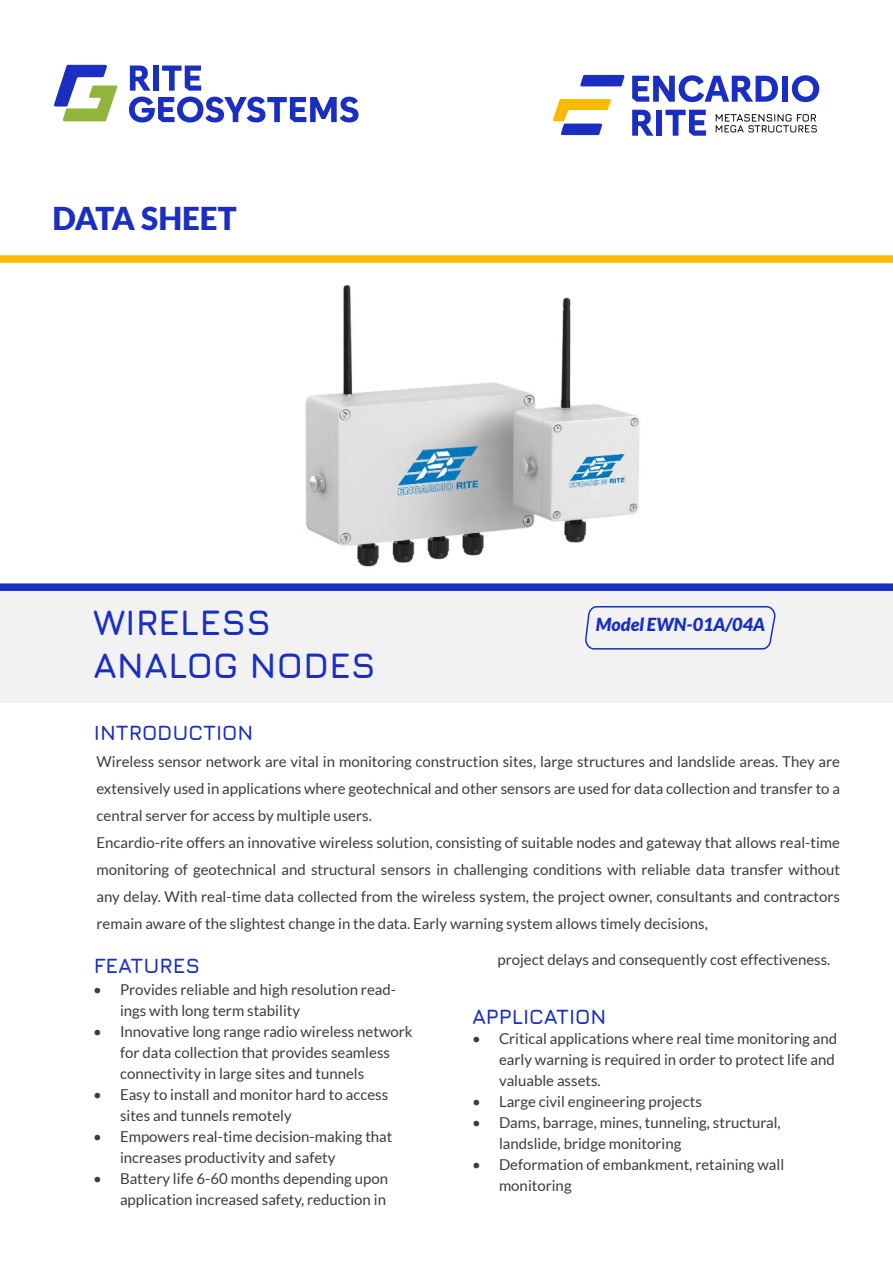
<style>
.page{position:relative;width:893px;height:1263px;background:#fff}
.page>*{position:absolute;margin:0;border:0;box-sizing:border-box;transform-origin:0 0}
.t1{font:700 36px "Jura";color:#1a2fc1}
.t2{font:900 31.5px "Lato";color:#1a2fc1}
.t3{font:700 21px "Jura";color:#1a2fc1}
.t4{font:italic 900 18px "Lato";color:#1a2fc1}
.t5{font:15px/21px "Lato";color:#3c3c3c}
</style>
<div class="page">
<div style="left:0;top:255px;width:893px;height:8px;background:#faba00"></div>
<div style="left:0;top:583px;width:893px;height:8px;background:#1a2fc1"></div>
<svg style="left:54px;top:65px;width:63px;height:56px"></svg>
<svg style="left:130px;top:66px;width:21px;height:25px"></svg>
<div style="left:153px;top:66px;width:6px;height:25px;background:#1a2ec2"></div>
<svg style="left:162px;top:66px;width:39px;height:25px"></svg>
<svg style="left:129px;top:97px;width:229px;height:26px"></svg>
<div style="left:0;top:591px;width:893px;height:111px;background:#f2f2f2"></div>
<svg style="left:580px;top:75px;width:45px;height:11px"></svg>
<svg style="left:553px;top:99px;width:58px;height:36px"></svg>
<div style="left:782px;top:76px;width:6px;height:26px;background:#1a2ec2"></div>
<svg style="left:792px;top:75px;width:27px;height:27px"></svg>
<svg style="left:632px;top:110px;width:22px;height:26px"></svg>
<div style="left:656px;top:110px;width:6px;height:26px;background:#1a2ec2"></div>
<svg style="left:665px;top:110px;width:41px;height:26px"></svg>
<svg style="left:632px;top:75px;width:146px;height:27px"></svg>
<svg style="left:716px;top:114px;width:101px;height:19px"></svg>
<img style="left:305px;top:284px;width:335px;height:283px">
<svg style="left:585px;top:606px;width:191px;height:44px"></svg>
<p class="t2" style="left:52px;top:200px;width:186px">DATA SHEET</p>
<p class="t1" style="left:93px;top:596px;width:179px">WIRELESS</p>
<p class="t1" style="left:93px;top:639px;width:284px">ANALOG NODES</p>
<p class="t4" style="left:596px;top:614px;width:171px">Model EWN-01A/04A</p>
<p class="t3" style="left:94px;top:718px;width:161px">INTRODUCTION</p>
<p class="t5" style="left:97px;top:747px;width:745px;line-height:27px;text-align:justify">Wireless sensor network are vital in monitoring construction sites, large structures and landslide areas. They are extensively used in applications where geotechnical and other sensors are used for data collection and transfer to a central server for access by multiple users.</p>
<p class="t5" style="left:97px;top:828px;width:745px;line-height:27px;text-align:justify">Encardio-rite offers an innovative wireless solution, consisting of suitable nodes and gateway that allows real-time monitoring of geotechnical and structural sensors in challenging conditions with reliable data transfer without any delay. With real-time data collected from the wireless system, the project owner, consultants and contractors remain aware of the slightest change in the data. Early warning system allows timely decisions,</p>
<p class="t3" style="left:94px;top:950px;width:107px">FEATURES</p>
<p class="t5" style="left:120px;top:978px;width:278px;text-indent:-27px">• Provides reliable and high resolution read&shy;ings with long term stability</p>
<p class="t5" style="left:120px;top:1020px;width:294px;text-indent:-27px">• Innovative long range radio wireless network for data collection that provides seamless connectivity in large sites and tunnels</p>
<p class="t5" style="left:120px;top:1083px;width:270px;text-indent:-27px">• Easy to install and monitor hard to access sites and tunnels remotely</p>
<p class="t5" style="left:120px;top:1125px;width:274px;text-indent:-27px">• Empowers real-time decision-making that increases productivity and safety</p>
<p class="t5" style="left:93px;top:1167px;width:297px;text-align:right">• Battery life 6-60 months depending upon application increased safety, reduction in</p>
<p class="t5" style="left:497px;top:948px;width:334px">project delays and consequently cost effectiveness.</p>
<p class="t3" style="left:472px;top:1001px;width:136px">APPLICATION</p>
<p class="t5" style="left:499px;top:1028px;width:340px;text-indent:-27px">• Critical applications where real time monitoring and early warning is required in order to protect life and valuable assets.</p>
<p class="t5" style="left:472px;top:1091px;width:231px">• Large civil engineering projects</p>
<p class="t5" style="left:499px;top:1112px;width:283px;text-indent:-27px">• Dams, barrage, mines, tunneling, structural, landslide, bridge monitoring</p>
<p class="t5" style="left:499px;top:1154px;width:287px;text-indent:-27px">• Deformation of embankment, retaining wall monitoring</p>
</div>
